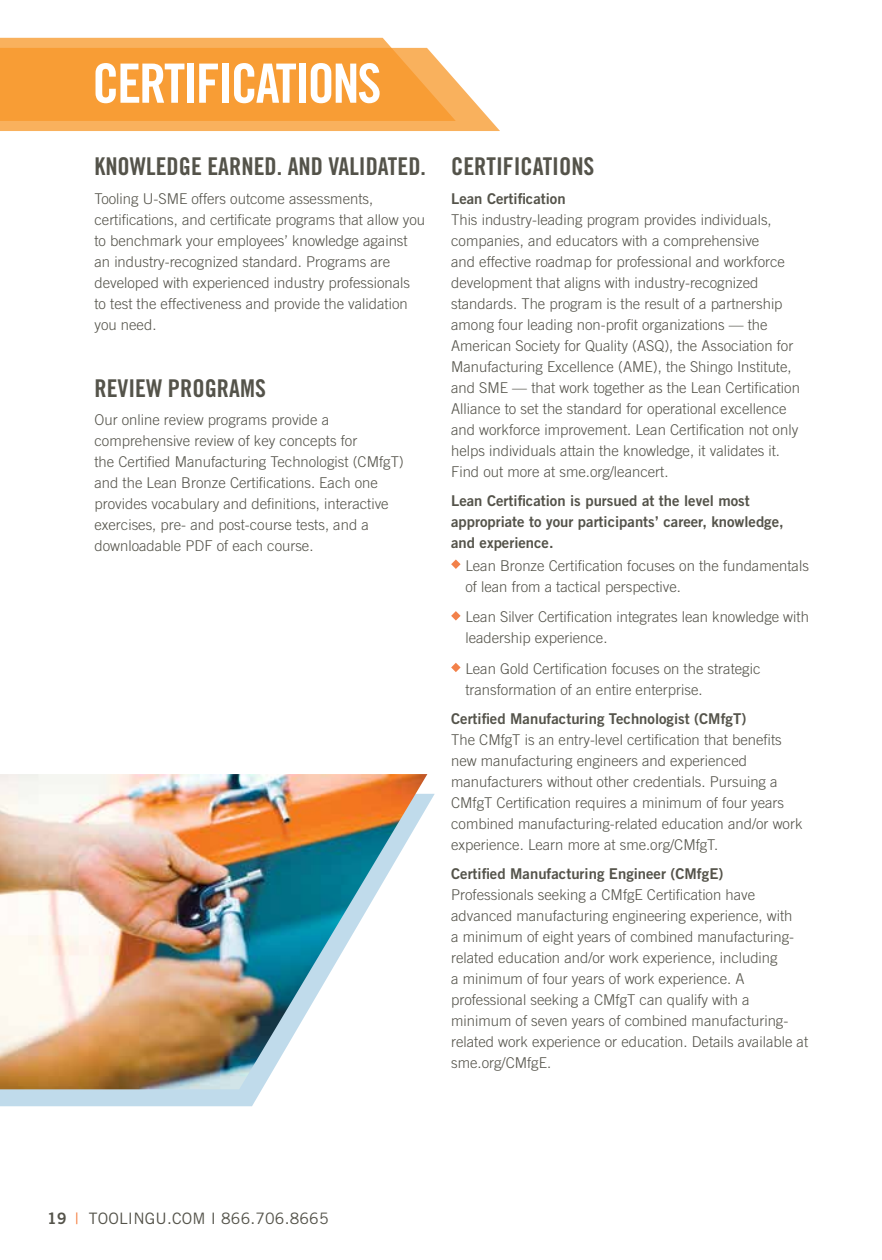
<style>
.page{position:relative;width:882px;height:1260px;background:#fff}
.page>*{position:absolute;margin:0;border:0;box-sizing:border-box;transform-origin:0 0}
.t1{font:54.25px "Trade Gothic LT Std Bd Cn 20";letter-spacing:-.04em;color:#fff}
.t2{font:24.5px "Trade Gothic LT Std Bd Cn 20";color:#54534a}
.t3{font:15.75px "Trade Gothic LT Std";letter-spacing:.01em;color:#54534a}
.t4{font:300 14.88px/21px "Trade Gothic LT Std";color:#54534a}
.t5{font:14.88px/21px "Trade Gothic LT Std Bd 2";color:#54534a}
.s1{font-family:"Trade Gothic LT Std Bd 2"}
.s2{color:#f47736}
</style>
<div class="page">
<svg style="left:451px;top:559px;width:10px;height:10px"></svg>
<svg style="left:451px;top:611px;width:10px;height:10px"></svg>
<svg style="left:451px;top:663px;width:10px;height:9px"></svg>
<svg style="left:0;top:38px;width:500px;height:93px;background:#f8aa50"></svg>
<svg style="left:0;top:794px;width:435px;height:312px"></svg>
<img style="left:0;top:774px;width:427px;height:315px">
<h1 class="t1" style="left:92px;top:50px;width:291px">CERTIFICATIONS</h1>
<h2 class="t2" style="left:94px;top:152px;width:333px">KNOWLEDGE EARNED. AND VALIDATED.</h2>
<p class="t4" style="left:94px;top:188px;width:332px">Tooling U-SME offers outcome assessments, certifications, and certificate programs that allow you to benchmark your employees’ knowledge against an industry-recognized standard. Programs are developed with experienced industry professionals to test the effectiveness and provide the validation you need.</p>
<h2 class="t2" style="left:94px;top:373px;width:173px">REVIEW PROGRAMS</h2>
<p class="t4" style="left:94px;top:409px;width:311px">Our online review programs provide a comprehensive review of key concepts for<br>the Certified Manufacturing Technologist (CMfgT) and the Lean Bronze Certifications. Each one provides vocabulary and definitions, interactive exercises, pre- and post-course tests, and a downloadable PDF of each course.</p>
<h2 class="t2" style="left:451px;top:152px;width:145px">CERTIFICATIONS</h2>
<p class="t5" style="left:451px;top:188px;width:116px">Lean Certification</p>
<p class="t4" style="left:451px;top:209px;width:350px">This industry-leading program provides individuals, companies, and educators with a comprehensive<br>and effective roadmap for professional and workforce development that aligns with industry-recognized standards. The program is the result of a partnership among four leading non-profit organizations — the American Society for Quality (ASQ), the Association for Manufacturing Excellence (AME), the Shingo Institute, and SME — that work together as the Lean Certification Alliance to set the standard for operational excellence and workforce improvement. Lean Certification not only helps individuals attain the knowledge, it validates it.<br>Find out more at sme.org/leancert.</p>
<p class="t5" style="left:451px;top:490px;width:334px">Lean Certification is pursued at the level most appropriate to your participants’ career, knowledge, and experience.</p>
<p class="t4" style="left:465px;top:555px;width:345px">Lean Bronze Certification focuses on the fundamentals of lean from a tactical perspective.</p>
<p class="t4" style="left:465px;top:606px;width:345px">Lean Silver Certification integrates lean knowledge with leadership experience.</p>
<p class="t4" style="left:465px;top:658px;width:297px">Lean Gold Certification focuses on the strategic transformation of an entire enterprise.</p>
<p class="t5" style="left:451px;top:708px;width:297px">Certified Manufacturing Technologist (CMfgT)</p>
<p class="t4" style="left:451px;top:729px;width:353px">The CMfgT is an entry-level certification that benefits new manufacturing engineers and experienced manufacturers without other credentials. Pursuing a CMfgT Certification requires a minimum of four years combined manufacturing-related education and/or work experience. Learn more at sme.org/CMfgT.</p>
<p class="t5" style="left:451px;top:863px;width:274px">Certified Manufacturing Engineer (CMfgE)</p>
<p class="t4" style="left:451px;top:884px;width:359px">Professionals seeking a CMfgE Certification have advanced manufacturing engineering experience, with<br>a minimum of eight years of combined manufacturing&shy;related education and/or work experience, including<br>a minimum of four years of work experience. A professional seeking a CMfgT can qualify with a minimum of seven years of combined manufacturing&shy;related work experience or education. Details available at sme.org/CMfgE.</p>
<p class="t3" style="left:47px;top:1209px;width:283px"><span class="s1">19</span> <span class="s2">|</span> TOOLINGU.COM I 866.706.8665</p>
</div>
